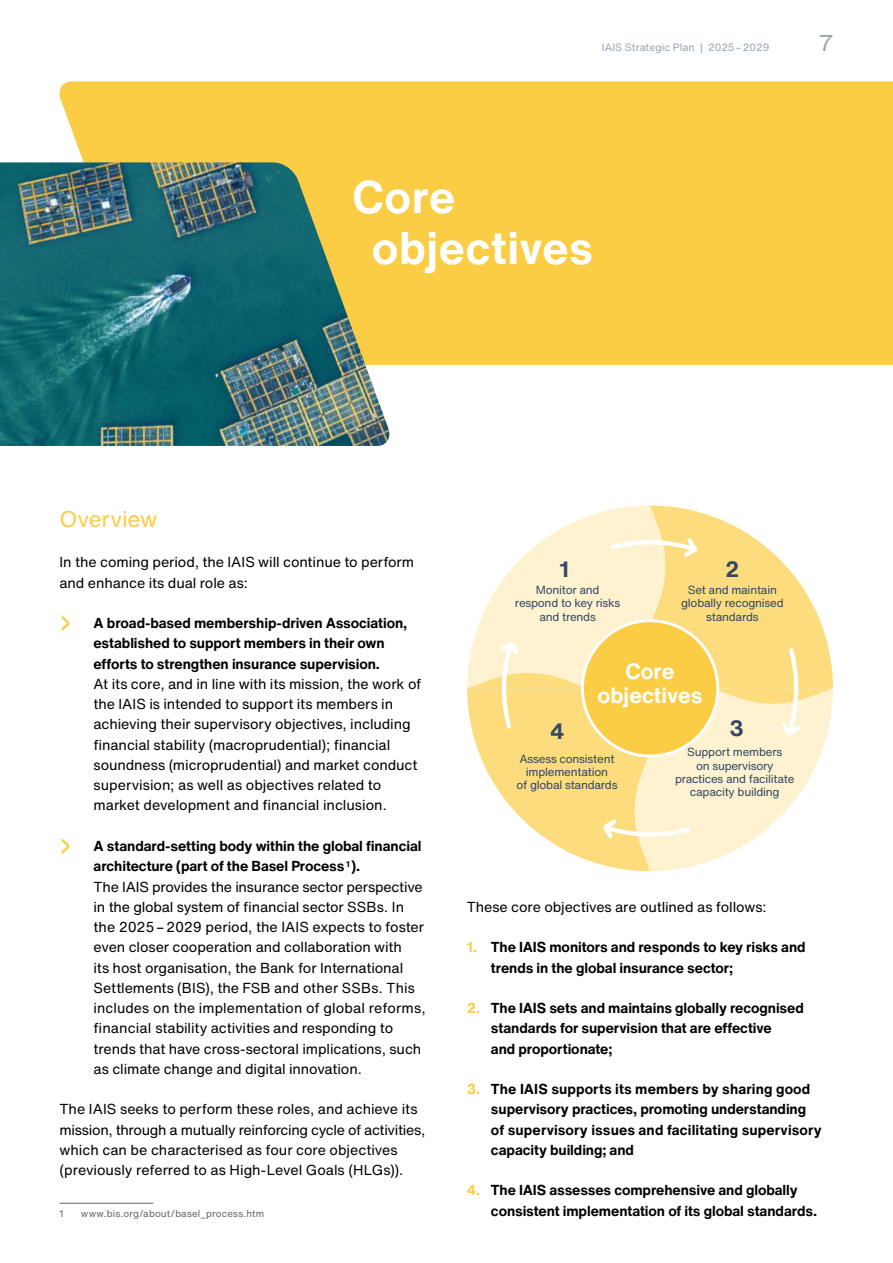
<style>
.page{position:relative;width:893px;height:1263px;background:#fff}
.page>*{position:absolute;margin:0;border:0;box-sizing:border-box;transform-origin:0 0}
.t1{font:700 45px/50.7px "Helvetica Now Text";letter-spacing:.015em;color:#fff}
.t2{font:22.5px "Helvetica Now Text";letter-spacing:-.01em;color:#fbcd44}
.t3{font:22.5px "Helvetica Now Text";color:#97a4b2}
.t4{font:700 21.9px/23.2px "Helvetica Now Text";color:#fff;text-align:center}
.t5{font:700 21.9px "Helvetica Now Text";color:#304965}
.t6{font:14.25px/20.2px "Helvetica Now Text";letter-spacing:-.005em;color:#000}
.t7{font:700 14.25px/20.2px "Helvetica Now Text";letter-spacing:-.005em;color:#000}
.t8{font:11.7px/13px "Helvetica Now Text";letter-spacing:-.02em;color:#304965;text-align:center}
.t9{font:10.5px "Helvetica Now Text";letter-spacing:.005em;color:#97a4b2}
.t10{font:9.75px "Helvetica Now Text";letter-spacing:.015em;color:#666}
.s1{font-weight:400;font-size:30px;color:#fbcd44}
.s2{font-size:30px;color:#fbcd44}
.s3{font-weight:700}
.s4{color:#fbcd44}
</style>
<div class="page">
<div style="left:59px;top:81px;width:834px;height:284px;background:#fbcd44"></div>
<img style="left:0;top:162px;width:392px;height:284px">
<svg style="left:467px;top:505px;width:366px;height:366px"></svg>
<hr style="left:60px;top:1203px;width:93px;height:1px;background:#666">
<p class="t9" style="left:602px;top:40px;width:169px">IAIS Strategic Plan | 2025 – 2029</p>
<h2 class="t3" style="left:819px;top:28px;width:16px">7</h2>
<h1 class="t1" style="left:372px;top:172px;width:223px;text-indent:-19px">Core objectives</h1>
<h2 class="t2" style="left:60px;top:504px;width:99px">Overview</h2>
<p class="t6" style="left:60px;top:552px;width:356px">In the coming period, the IAIS will continue to perform and enhance its dual role as:</p>
<p class="t7" style="left:94px;top:613px;width:315px;text-indent:-34px"><span class="s1">›</span> A broad-based membership-driven Association, established to support members in their own efforts to strengthen insurance supervision.</p>
<p class="t6" style="left:94px;top:674px;width:329px">At its core, and in line with its mission, the work of the IAIS is intended to support its members in achieving their supervisory objectives, including financial stability (macroprudential); financial soundness (microprudential) and market conduct supervision; as well as objectives related to market development and financial inclusion.</p>
<p class="t6" style="left:94px;top:836px;width:334px;text-indent:-34px"><span class="s2">›</span> <span class="s3">A standard-setting body within the global financial architecture (part of the Basel Process</span> <sup>1</sup> <span class="s3">).<br></span>The IAIS provides the insurance sector perspective in the global system of financial sector SSBs. In the 2025 – 2029 period, the IAIS expects to foster even closer cooperation and collaboration with<br>its host organisation, the Bank for International Settlements (BIS), the FSB and other SSBs. This includes on the implementation of global reforms, financial stability activities and responding to trends that have cross-sectoral implications, such as climate change and digital innovation.</p>
<p class="t6" style="left:60px;top:1099px;width:367px">The IAIS seeks to perform these roles, and achieve its mission, through a mutually reinforcing cycle of activities, which can be characterised as four core objectives (previously referred to as High-Level Goals (HLGs)).</p>
<h3 class="t5" style="left:559px;top:554px;width:11px">1</h3>
<h3 class="t5" style="left:725px;top:554px;width:16px">2</h3>
<p class="t8" style="left:515px;top:584px;width:107px">Monitor and respond to key risks and trends</p>
<p class="t8" style="left:681px;top:584px;width:104px">Set and maintain globally recognised standards</p>
<h3 class="t4" style="left:598px;top:660px;width:106px">Core objectives</h3>
<h3 class="t5" style="left:550px;top:716px;width:16px">4</h3>
<h3 class="t5" style="left:730px;top:714px;width:16px">3</h3>
<p class="t8" style="left:516px;top:752px;width:103px">Assess consistent implementation<br>of global standards</p>
<p class="t8" style="left:675px;top:746px;width:121px">Support members<br>on supervisory practices and facilitate capacity building</p>
<p class="t6" style="left:467px;top:897px;width:301px">These core objectives are outlined as follows:</p>
<p class="t7" style="left:491px;top:937px;width:316px;text-indent:-24px"><span class="s4">1.</span> The IAIS monitors and responds to key risks and trends in the global insurance sector;</p>
<p class="t7" style="left:491px;top:998px;width:314px;text-indent:-24px"><span class="s4">2.</span> The IAIS sets and maintains globally recognised standards for supervision that are effective<br>and proportionate;</p>
<p class="t7" style="left:491px;top:1079px;width:332px;text-indent:-24px"><span class="s4">3.</span> The IAIS supports its members by sharing good supervisory practices, promoting understanding of supervisory issues and facilitating supervisory capacity building; and</p>
<p class="t7" style="left:467px;top:1180px;width:332px"><span class="s4">4.</span> The IAIS assesses comprehensive and globally</p>
<p class="t10" style="left:60px;top:1207px;width:6px">1</p>
<p class="t10" style="left:81px;top:1207px;width:185px">www.bis.org/about/basel_process.htm</p>
<p class="t7" style="left:491px;top:1200px;width:328px">consistent implementation of its global standards.</p>
</div>
